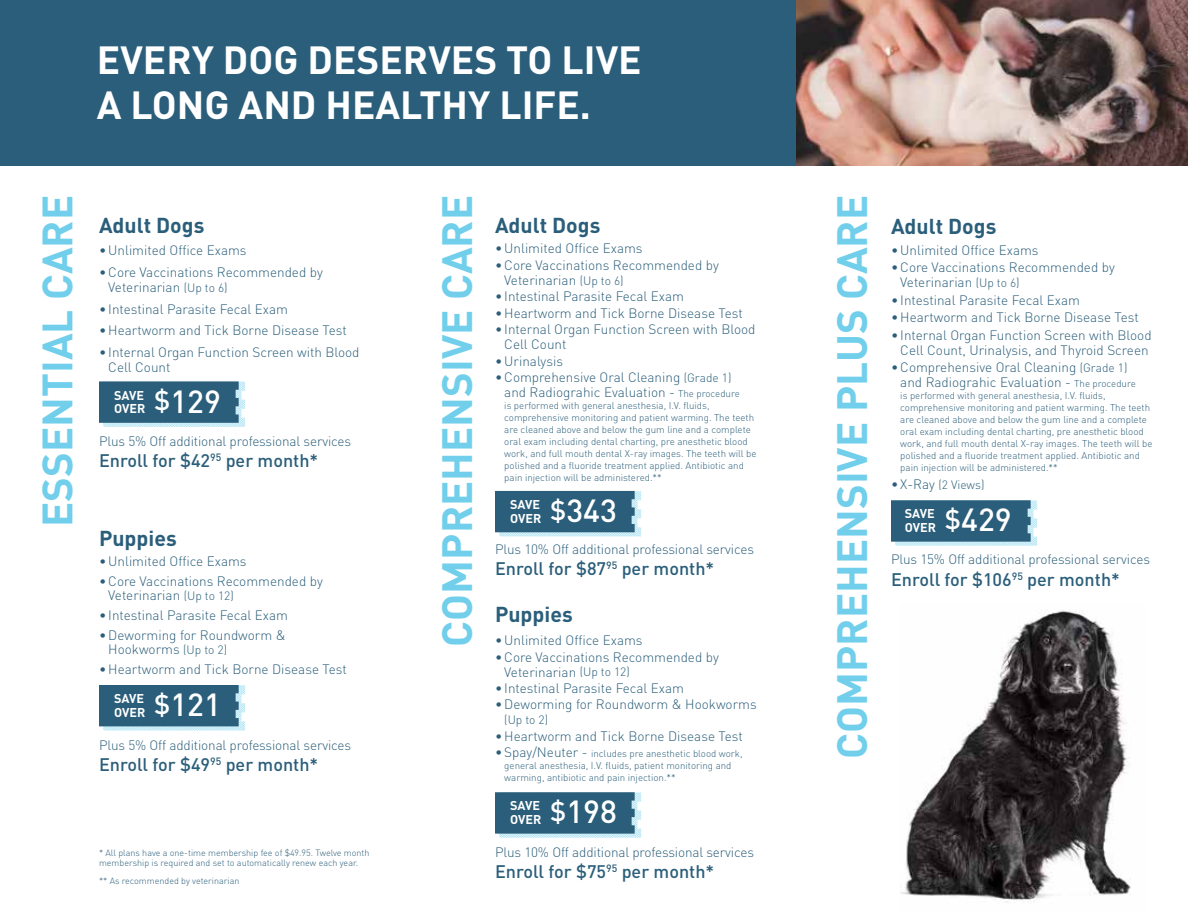
<style>
.page{position:relative;width:1188px;height:918px;background:#fff}
.page>*{position:absolute;margin:0;border:0;box-sizing:border-box;transform-origin:0 0}
.t1{font:700 41.85px "DIN";color:#71cfeb}
.t2{font:700 38.85px/44.5px "DIN";color:#fff}
.t3{font:700 21.3px "DIN";color:#2a5e7a}
.t4{font:500 18px "DIN";color:#2a5e7a}
.t5{font:300 13.5px/15px "DIN";color:#2a5e7a}
.t6{font:700 12.6px/13.5px "DIN";color:#fff}
.t7{font:300 12px "DIN";color:#2a5e7a}
.t8{font:300 9.75px/12px "DIN";color:#2a5e7a}
.t9{font:300 9px/10.5px "DIN";color:#2a5e7a}
.s1{font-size:12px}
.s2{font-size:9.75px}
.s3{font-weight:500;font-size:31.65px}
.s4{font-size:13.5px}
</style>
<div class="page">
<svg style="left:495px;top:491px;width:146px;height:45px;background:#3f708a"></svg>
<svg style="left:99px;top:381px;width:146px;height:46px;background:#42738c"></svg>
<svg style="left:495px;top:792px;width:146px;height:46px;background:#42738c"></svg>
<svg style="left:99px;top:685px;width:146px;height:45px;background:#3f708a"></svg>
<svg style="left:891px;top:500px;width:146px;height:46px;background:#42738c"></svg>
<img style="left:901px;top:610px;width:230px;height:292px">
<div style="left:0;top:0;width:796px;height:166px;background:#2a5e7a"></div>
<img style="left:796px;top:0;width:392px;height:166px">
<h2 class="t2" style="left:97px;top:36px;width:546px">EVERY DOG DESERVES TO LIVE<br>A LONG AND HEALTHY LIFE.</h2>
<h1 class="t1" style="left:30px;top:527px;width:333px;rotate:-90deg">ESSENTIAL CARE</h1>
<h1 class="t1" style="left:430px;top:647px;width:453px;rotate:-90deg">COMPREHENSIVE CARE</h1>
<h1 class="t1" style="left:825px;top:759px;width:566px;rotate:-90deg">COMPREHENSIVE PLUS CARE</h1>
<h3 class="t3" style="left:99px;top:212px;width:107px">Adult Dogs</h3>
<p class="t5" style="left:99px;top:243px;width:149px">•Unlimited Office Exams</p>
<p class="t5" style="left:108px;top:264px;width:216px;text-indent:-9px">•Core Vaccinations Recommended by<br>Veterinarian <span class="s1">(Up to 6)</span></p>
<p class="t5" style="left:99px;top:301px;width:191px">• Intestinal Parasite Fecal Exam</p>
<p class="t5" style="left:99px;top:323px;width:249px">•Heartworm and Tick Borne Disease Test</p>
<p class="t5" style="left:108px;top:345px;width:253px;text-indent:-9px">• Internal Organ Function Screen with Blood<br>Cell Count</p>
<h3 class="t3" style="left:495px;top:212px;width:107px">Adult Dogs</h3>
<p class="t5" style="left:495px;top:241px;width:149px">•Unlimited Office Exams</p>
<p class="t5" style="left:504px;top:257px;width:216px;text-indent:-9px">•Core Vaccinations Recommended by<br>Veterinarian <span class="s1">(Up to 6)</span></p>
<p class="t5" style="left:495px;top:289px;width:191px">• Intestinal Parasite Fecal Exam</p>
<p class="t5" style="left:495px;top:305px;width:249px">•Heartworm and Tick Borne Disease Test</p>
<p class="t5" style="left:504px;top:322px;width:253px;text-indent:-9px">• Internal Organ Function Screen with Blood<br>Cell Count</p>
<p class="t5" style="left:495px;top:353px;width:70px">•Urinalysis</p>
<p class="t5" style="left:504px;top:369px;width:237px;text-indent:-9px">•Comprehensive Oral Cleaning <span class="s1">(Grade 1) </span>and Radiograhic Evaluation - <span class="s2">The procedure</span></p>
<p class="t8" style="left:504px;top:399px;width:254px">is performed with general anesthesia, I.V. fluids, comprehensive monitoring and patient warming. The teeth are cleaned above and below the gum line and a complete oral exam including dental charting, pre anesthetic blood work, and full mouth dental X-ray images. The teeth will be polished and a fluoride treatment applied. Antibiotic and pain injection will be administered.**</p>
<p class="t6" style="left:114px;top:388px;width:108px">SAVE<br>OVER <sup>$</sup><span class="s3">129</span></p>
<p class="t5" style="left:99px;top:433px;width:254px">Plus 5% Off additional professional services</p>
<h3 class="t4" style="left:99px;top:449px;width:221px">Enroll for $42<sup>95</sup> per month*</h3>
<p class="t6" style="left:510px;top:497px;width:108px">SAVE<br>OVER <sup>$</sup><span class="s3">343</span></p>
<h3 class="t3" style="left:99px;top:524px;width:79px">Puppies</h3>
<p class="t5" style="left:99px;top:553px;width:149px">•Unlimited Office Exams</p>
<p class="t5" style="left:108px;top:574px;width:216px;line-height:13.5px;text-indent:-9px">•Core Vaccinations Recommended by<br>Veterinarian <span class="s1">(Up to 12)</span></p>
<p class="t5" style="left:99px;top:607px;width:191px">• Intestinal Parasite Fecal Exam</p>
<p class="t5" style="left:108px;top:628px;width:179px;line-height:13.5px;text-indent:-9px">•Deworming for Roundworm &amp;<br>Hookworms <span class="s1">(Up to 2)</span></p>
<p class="t5" style="left:99px;top:661px;width:249px">•Heartworm and Tick Borne Disease Test</p>
<p class="t5" style="left:495px;top:541px;width:261px">Plus 10% Off additional professional services</p>
<h3 class="t4" style="left:495px;top:557px;width:221px">Enroll for $87<sup>95</sup> per month*</h3>
<h3 class="t3" style="left:495px;top:600px;width:79px">Puppies</h3>
<p class="t5" style="left:495px;top:633px;width:149px">•Unlimited Office Exams</p>
<p class="t5" style="left:504px;top:649px;width:216px;text-indent:-9px">•Core Vaccinations Recommended by<br>Veterinarian <span class="s1">(Up to 12)</span></p>
<p class="t5" style="left:495px;top:680px;width:191px">• Intestinal Parasite Fecal Exam</p>
<p class="t5" style="left:495px;top:697px;width:263px">•Deworming for Roundworm &amp; Hookworms</p>
<p class="t7" style="left:504px;top:713px;width:45px">(Up to 2)</p>
<p class="t5" style="left:495px;top:728px;width:249px">•Heartworm and Tick Borne Disease Test</p>
<p class="t8" style="left:504px;top:748px;width:240px;text-indent:-9px"><span class="s4">•Spay/Neuter -</span> includes pre anesthetic blood work, general anesthesia, I.V. fluids, patient monitoring and warming, antibiotic and pain injection.**</p>
<p class="t6" style="left:114px;top:691px;width:108px">SAVE<br>OVER <sup>$</sup><span class="s3">121</span></p>
<p class="t5" style="left:99px;top:737px;width:254px">Plus 5% Off additional professional services</p>
<h3 class="t4" style="left:99px;top:753px;width:221px">Enroll for $49<sup>95</sup> per month*</h3>
<p class="t9" style="left:99px;top:847px;width:272px">* All plans have a one-time membership fee of $49.95. Twelve month membership is required and set to automatically renew each year.</p>
<p class="t9" style="left:99px;top:875px;width:142px">** As recommended by veterinarian</p>
<p class="t6" style="left:510px;top:799px;width:108px">SAVE<br>OVER <sup>$</sup><span class="s3">198</span></p>
<p class="t5" style="left:495px;top:844px;width:261px">Plus 10% Off additional professional services</p>
<h3 class="t4" style="left:495px;top:860px;width:221px">Enroll for $75<sup>95</sup> per month*</h3>
<h3 class="t3" style="left:891px;top:212px;width:107px">Adult Dogs</h3>
<p class="t5" style="left:891px;top:242px;width:149px">•Unlimited Office Exams</p>
<p class="t5" style="left:900px;top:260px;width:216px;text-indent:-9px">•Core Vaccinations Recommended by<br>Veterinarian <span class="s1">(Up to 6)</span></p>
<p class="t5" style="left:891px;top:292px;width:191px">• Intestinal Parasite Fecal Exam</p>
<p class="t5" style="left:891px;top:310px;width:249px">•Heartworm and Tick Borne Disease Test</p>
<p class="t5" style="left:891px;top:327px;width:262px;text-align:center">• Internal Organ Function Screen with Blood<br>Cell Count, Urinalysis, and Thyroid Screen</p>
<p class="t5" style="left:900px;top:360px;width:237px;text-indent:-9px">•Comprehensive Oral Cleaning <span class="s1">(Grade 1) </span>and Radiograhic Evaluation - <span class="s2">The procedure</span></p>
<p class="t8" style="left:900px;top:390px;width:254px">is performed with general anesthesia, I.V. fluids, comprehensive monitoring and patient warming. The teeth are cleaned above and below the gum line and a complete oral exam including dental charting, pre anesthetic blood work, and full mouth dental X-ray images. The teeth will be polished and a fluoride treatment applied. Antibiotic and pain injection will be administered.**</p>
<p class="t7" style="left:891px;top:477px;width:95px"><span class="s4">• X-Ray</span> (2 Views)</p>
<p class="t6" style="left:905px;top:507px;width:108px">SAVE<br>OVER <sup>$</sup><span class="s3">429</span></p>
<p class="t5" style="left:891px;top:552px;width:261px">Plus 15% Off additional professional services</p>
<h3 class="t4" style="left:891px;top:568px;width:230px">Enroll for $106<sup>95</sup> per month*</h3>
</div>
